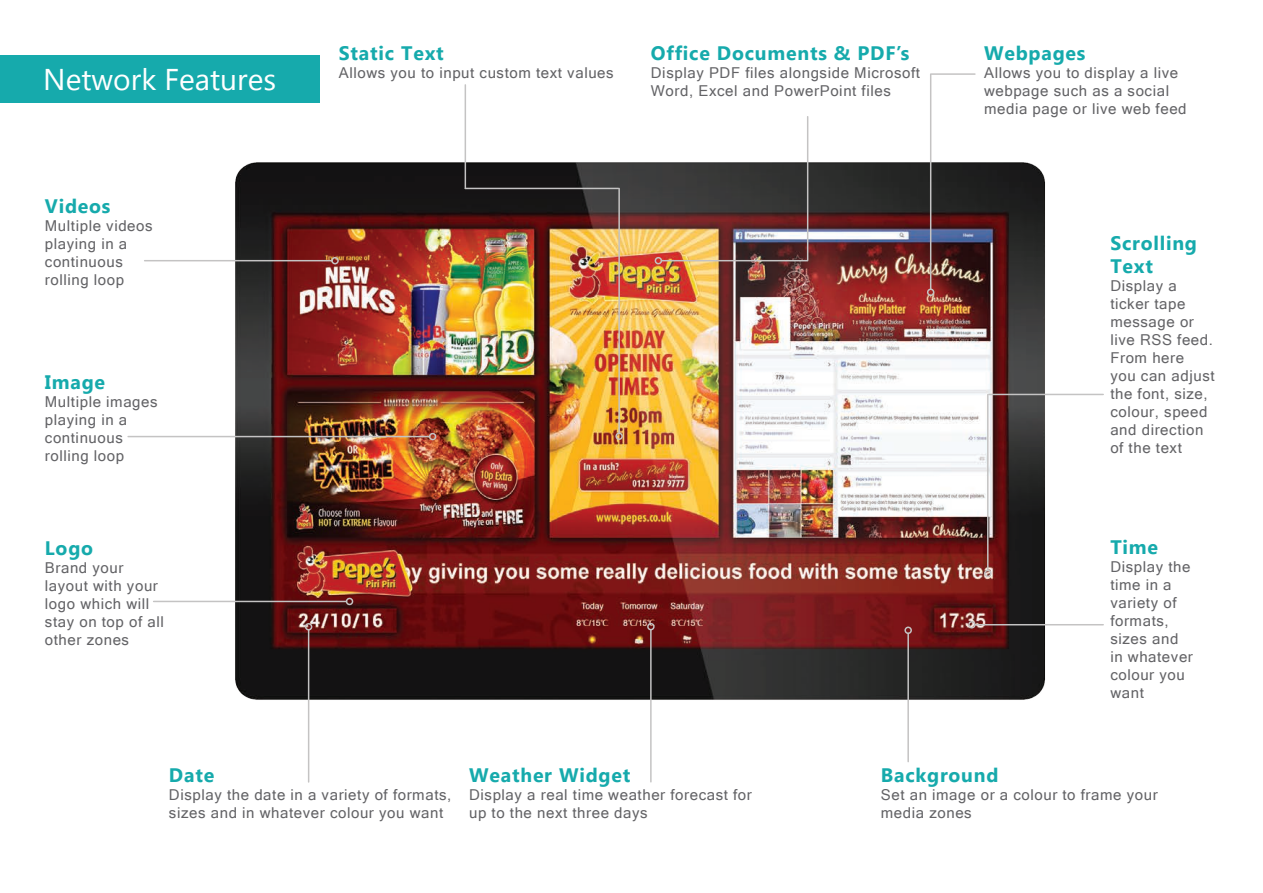
<style>
.page{position:relative;width:1263px;height:893px;background:#fff}
.page>*{position:absolute;margin:0;border:0;box-sizing:border-box;transform-origin:0 0}
.t1{font:30px "Microsoft New Tai Lue";color:#fff}
.t2{font:700 19.5px/23.4px "Microsoft Tai Le";letter-spacing:.04em;color:#16aaac}
.t3{font:15px/18px "Microsoft Sans Serif";letter-spacing:.04em;color:#636366}
</style>
<div class="page">
<img style="left:127px;top:120px;width:977px;height:663px">
<div style="left:0;top:55px;width:319px;height:48px;background:#16aaac"></div>
<hr style="left:618px;top:188px;width:2px;height:245px;background:#c4c3c3">
<div style="left:615px;top:432px;width:8px;height:8px;border:2px solid #c4c3c3;border-radius:50%"></div>
<hr style="left:930px;top:74px;width:1px;height:215px;background:#c4c3c3">
<div style="left:927px;top:289px;width:7px;height:7px;border:2px solid #c4c3c3;border-radius:50%"></div>
<hr style="left:661px;top:260px;width:147px;height:1px;background:#c4c3c3">
<div style="left:655px;top:257px;width:7px;height:7px;border:2px solid #c4c3c3;border-radius:50%"></div>
<hr style="left:465px;top:188px;width:153px;height:1px;background:#c4c3c3">
<hr style="left:465px;top:85px;width:1px;height:103px;background:#c4c3c3">
<hr style="left:907px;top:633px;width:2px;height:129px;background:#c4c3c3">
<div style="left:904px;top:626px;width:8px;height:8px;border:2px solid #c4c3c3;border-radius:50%"></div>
<hr style="left:650px;top:630px;width:2px;height:152px;background:#c4c3c3">
<div style="left:647px;top:623px;width:8px;height:7px;border:2px solid #c4c3c3;border-radius:50%"></div>
<hr style="left:145px;top:260px;width:187px;height:1px;background:#c4c3c3">
<div style="left:331px;top:257px;width:8px;height:7px;border:2px solid #c4c3c3;border-radius:50%"></div>
<hr style="left:128px;top:436px;width:302px;height:1px;background:#c4c3c3">
<div style="left:429px;top:433px;width:7px;height:7px;border:2px solid #c4c3c3;border-radius:50%"></div>
<hr style="left:975px;top:624px;width:128px;height:1px;background:#c4c3c3">
<div style="left:968px;top:621px;width:8px;height:7px;border:2px solid #c4c3c3;border-radius:50%"></div>
<hr style="left:987px;top:395px;width:1px;height:175px;background:#c4c3c3">
<div style="left:984px;top:570px;width:7px;height:7px;border:2px solid #c4c3c3;border-radius:50%"></div>
<hr style="left:308px;top:630px;width:1px;height:152px;background:#c4c3c3">
<div style="left:305px;top:623px;width:7px;height:7px;border:2px solid #c4c3c3;border-radius:50%"></div>
<hr style="left:154px;top:601px;width:193px;height:1px;background:#c4c3c3">
<div style="left:346px;top:598px;width:7px;height:7px;border:2px solid #c4c3c3;border-radius:50%"></div>
<hr style="left:989px;top:394px;width:114px;height:1px;background:#c4c3c3">
<hr style="left:931px;top:73px;width:44px;height:2px;background:#c4c3c3">
<hr style="left:807px;top:117px;width:1px;height:143px;background:#c4c3c3">
<h1 class="t1" style="left:43px;top:63px;width:234px">Network Features</h1>
<h2 class="t2" style="left:45px;top:195px;width:67px">Videos</h2>
<p class="t3" style="left:45px;top:216px;width:109px">Multiple videos playing in a continuous rolling loop</p>
<h2 class="t2" style="left:45px;top:371px;width:62px">Image</h2>
<p class="t3" style="left:45px;top:392px;width:114px">Multiple images playing in a continuous rolling loop</p>
<h2 class="t2" style="left:45px;top:538px;width:50px">Logo</h2>
<p class="t3" style="left:45px;top:559px;width:120px">Brand your layout with your logo which will stay on top of all other zones</p>
<h2 class="t2" style="left:339px;top:42px;width:107px">Static Text</h2>
<p class="t3" style="left:339px;top:63px;width:276px">Allows you to input custom text values</p>
<h2 class="t2" style="left:651px;top:42px;width:266px">Office Documents &amp; PDF’s</h2>
<p class="t3" style="left:651px;top:63px;width:271px">Display PDF files alongside Microsoft<br>Word, Excel and PowerPoint files</p>
<h2 class="t2" style="left:984px;top:42px;width:103px">Webpages</h2>
<p class="t3" style="left:984px;top:63px;width:204px">Allows you to display a live webpage such as a social media page or live web feed</p>
<h2 class="t2" style="left:1110px;top:232px;width:88px">Scrolling<br>Text</h2>
<p class="t3" style="left:1110px;top:277px;width:106px">Display a ticker tape message or live RSS feed.<br>From here<br>you can adjust the font, size, colour, speed and direction of the text</p>
<h2 class="t2" style="left:1110px;top:536px;width:49px">Time</h2>
<p class="t3" style="left:1110px;top:557px;width:84px">Display the time in a variety of formats, sizes and in whatever colour you want</p>
<h2 class="t2" style="left:169px;top:764px;width:47px">Date</h2>
<p class="t3" style="left:169px;top:785px;width:284px">Display the date in a variety of formats, sizes and in whatever colour you want</p>
<h2 class="t2" style="left:469px;top:764px;width:163px">Weather Widget</h2>
<p class="t3" style="left:469px;top:785px;width:284px">Display a real time weather forecast for up to the next three days</p>
<h2 class="t2" style="left:881px;top:764px;width:119px">Background</h2>
<p class="t3" style="left:881px;top:785px;width:278px">Set an image or a colour to frame your media zones</p>
</div>
